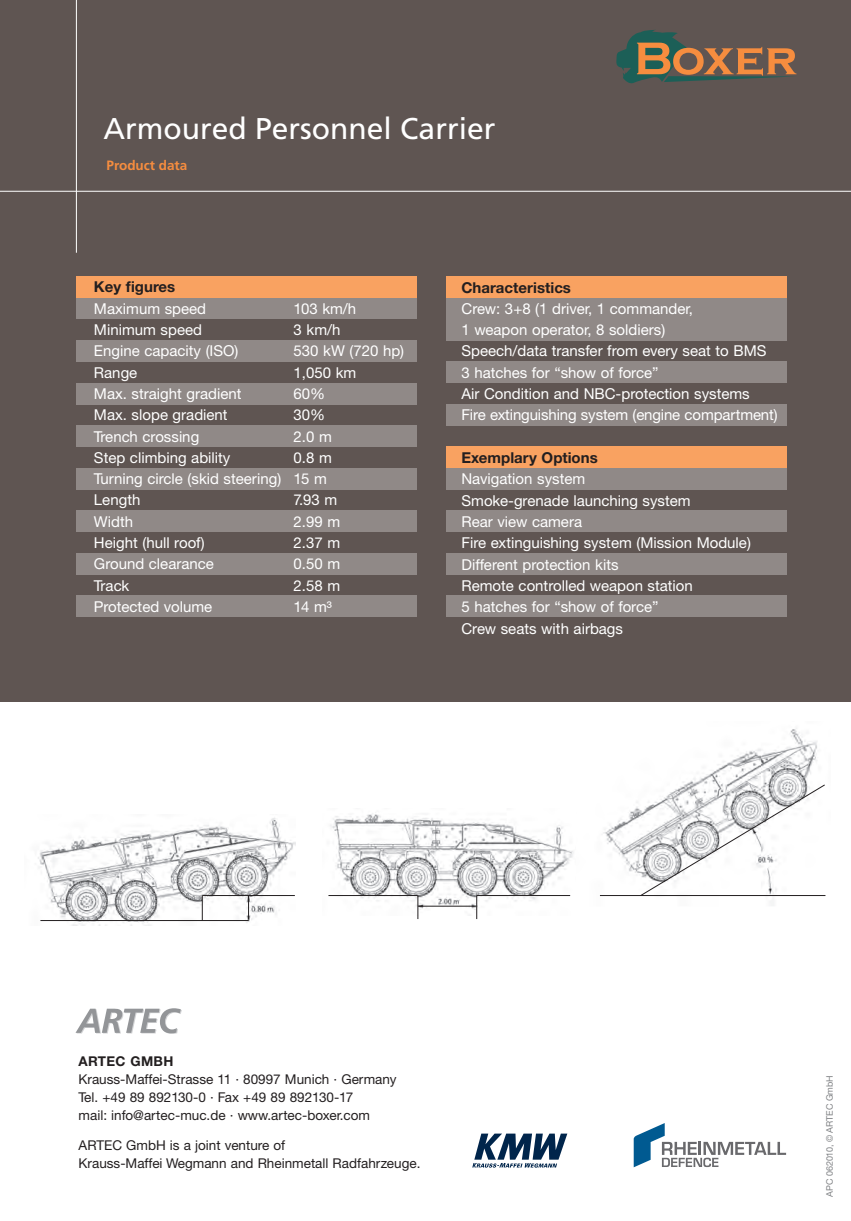
<style>
.page{position:relative;width:851px;height:1221px;background:#fff}
.page>*{position:absolute;margin:0;border:0;box-sizing:border-box;transform-origin:0 0}
.t1{font:30px "Frutiger";color:#fff}
.t2{font:15px/21.3px "Helvetica Neue CE";color:#fff}
.t3{font:700 15px "Helvetica Neue CE";color:#231f20}
.t4{font:13.5px/18px "Helvetica Neue CE";color:#231f20}
.t5{font:700 13.5px "Frutiger";color:#f68d3f}
.t6{font:700 13.5px "Helvetica Neue CE";letter-spacing:.025em;color:#231f20}
.t7{font:9px "Helvetica Neue CE";letter-spacing:-.01em;color:#808285}
</style>
<div class="page">
<div style="left:0;top:0;width:850px;height:702px;background:#5f5552"></div>
<hr style="left:0;top:191px;width:850px;height:1px;background:#fff">
<svg style="left:616px;top:30px;width:180px;height:54px"></svg>
<div style="left:446px;top:298px;width:341px;height:42px;background:#908987"></div>
<div style="left:446px;top:276px;width:341px;height:22px;background:#f9a261"></div>
<div style="left:446px;top:361px;width:341px;height:22px;background:#908987"></div>
<div style="left:446px;top:404px;width:341px;height:21px;background:#908987"></div>
<div style="left:77px;top:298px;width:340px;height:21px;background:#908987"></div>
<div style="left:77px;top:276px;width:340px;height:22px;background:#f9a261"></div>
<div style="left:77px;top:340px;width:340px;height:21px;background:#908987"></div>
<div style="left:77px;top:383px;width:340px;height:21px;background:#908987"></div>
<div style="left:77px;top:425px;width:340px;height:21px;background:#908987"></div>
<div style="left:77px;top:468px;width:340px;height:21px;background:#908987"></div>
<div style="left:77px;top:510px;width:340px;height:21px;background:#908987"></div>
<div style="left:77px;top:553px;width:340px;height:21px;background:#908987"></div>
<div style="left:77px;top:595px;width:340px;height:22px;background:#908987"></div>
<div style="left:446px;top:446px;width:341px;height:22px;background:#f9a261"></div>
<div style="left:446px;top:468px;width:341px;height:21px;background:#908987"></div>
<div style="left:446px;top:510px;width:341px;height:21px;background:#908987"></div>
<hr style="left:76px;top:0;width:1px;height:253px;background:#fff">
<div style="left:446px;top:553px;width:341px;height:21px;background:#908987"></div>
<div style="left:446px;top:595px;width:341px;height:22px;background:#908987"></div>
<svg style="left:75px;top:1008px;width:107px;height:25px"></svg>
<svg style="left:472px;top:1133px;width:95px;height:34px"></svg>
<img style="left:38px;top:818px;width:258px;height:107px">
<img style="left:330px;top:813px;width:244px;height:102px">
<img style="left:599px;top:728px;width:227px;height:178px">
<hr style="left:600px;top:895px;width:225px;height:1px;background:#231f20">
<hr style="left:328px;top:895px;width:90px;height:1px;background:#231f20">
<hr style="left:476px;top:895px;width:94px;height:1px;background:#231f20">
<hr style="left:418px;top:905px;width:55px;height:1px;background:#231f20">
<svg style="left:417px;top:895px;width:1px;height:24px"></svg>
<svg style="left:476px;top:895px;width:1px;height:24px"></svg>
<hr style="left:202px;top:895px;width:93px;height:1px;background:#231f20">
<svg style="left:202px;top:895px;width:1px;height:25px"></svg>
<svg style="left:248px;top:896px;width:1px;height:22px"></svg>
<svg style="left:640px;top:784px;width:185px;height:111px"></svg>
<svg style="left:633px;top:1123px;width:153px;height:44px"></svg>
<hr style="left:40px;top:920px;width:208px;height:1px;background:#231f20">
<h1 class="t1" style="left:103px;top:111px;width:393px">Armoured Personnel Carrier</h1>
<p class="t5" style="left:106px;top:157px;width:82px">Product data</p>
<p class="t3" style="left:94px;top:278px;width:83px">Key figures</p>
<p class="t2" style="left:94px;top:298px;width:114px">Maximum speed</p>
<p class="t2" style="left:293px;top:298px;width:64px">103 km/h</p>
<p class="t2" style="left:94px;top:319px;width:109px">Minimum speed</p>
<p class="t2" style="left:293px;top:319px;width:48px">3 km/h</p>
<p class="t2" style="left:94px;top:340px;width:146px">Engine capacity (ISO)</p>
<p class="t2" style="left:293px;top:340px;width:112px">530 kW (720 hp)</p>
<p class="t2" style="left:94px;top:362px;width:45px">Range</p>
<p class="t2" style="left:293px;top:362px;width:64px">1,050 km</p>
<p class="t2" style="left:94px;top:383px;width:149px">Max. straight gradient</p>
<p class="t2" style="left:293px;top:383px;width:33px">60%</p>
<p class="t2" style="left:94px;top:404px;width:135px">Max. slope gradient</p>
<p class="t2" style="left:293px;top:404px;width:33px">30%</p>
<p class="t2" style="left:94px;top:425px;width:107px">Trench crossing</p>
<p class="t2" style="left:293px;top:425px;width:40px">2.0 m</p>
<p class="t2" style="left:94px;top:447px;width:138px">Step climbing ability</p>
<p class="t2" style="left:94px;top:447px;width:239px;text-indent:200px">0.8 m<br>Turning circle (skid steering) 15 m<br>Length</p>
<p class="t2" style="left:293px;top:489px;width:45px">7.93 m</p>
<p class="t2" style="left:94px;top:511px;width:41px">Width</p>
<p class="t2" style="left:293px;top:511px;width:48px">2.99 m</p>
<p class="t2" style="left:94px;top:532px;width:112px">Height (hull roof)</p>
<p class="t2" style="left:293px;top:532px;width:48px">2.37 m</p>
<p class="t2" style="left:94px;top:553px;width:121px">Ground clearance</p>
<p class="t2" style="left:293px;top:553px;width:48px">0.50 m</p>
<p class="t2" style="left:94px;top:575px;width:37px">Track</p>
<p class="t2" style="left:293px;top:575px;width:48px">2.58 m</p>
<p class="t2" style="left:94px;top:596px;width:120px">Protected volume</p>
<p class="t2" style="left:293px;top:596px;width:40px">14 m³</p>
<p class="t3" style="left:461px;top:278px;width:111px">Characteristics</p>
<p class="t2" style="left:461px;top:298px;width:317px">Crew: 3+8 (1 driver, 1 commander,<br>1 weapon operator, 8 soldiers)<br>Speech/data transfer from every seat to BMS 3 hatches for “show of force”<br>Air Condition and NBC-protection systems Fire extinguishing system (engine compartment)</p>
<p class="t3" style="left:461px;top:448px;width:138px">Exemplary Options</p>
<p class="t2" style="left:461px;top:468px;width:291px">Navigation system<br>Smoke-grenade launching system<br>Rear view camera<br>Fire extinguishing system (Mission Module)<br>Different protection kits<br>Remote controlled weapon station<br>5 hatches for “show of force”<br>Crew seats with airbags</p>
<p class="t6" style="left:78px;top:1053px;width:33px">Artec</p>
<p class="t6" style="left:130px;top:1053px;width:45px">GmbH</p>
<p class="t4" style="left:78px;top:1070px;width:319px">Krauss-Maffei-Strasse 11 · 80997 Munich · Germany<br>Tel. +49 89 892130-0 · Fax +49 89 892130-17<br>mail: info@artec-muc.de · www.artec-boxer.com</p>
<p class="t4" style="left:79px;top:1135px;width:343px">ARTEC GmbH is a joint venture of<br>Krauss-Maffei Wegmann and Rheinmetall Radfahrzeuge.</p>
<p class="t7" style="left:824px;top:1196px;width:123px;rotate:-90deg">APC 062010, © ARTEC GmbH</p>
</div>
